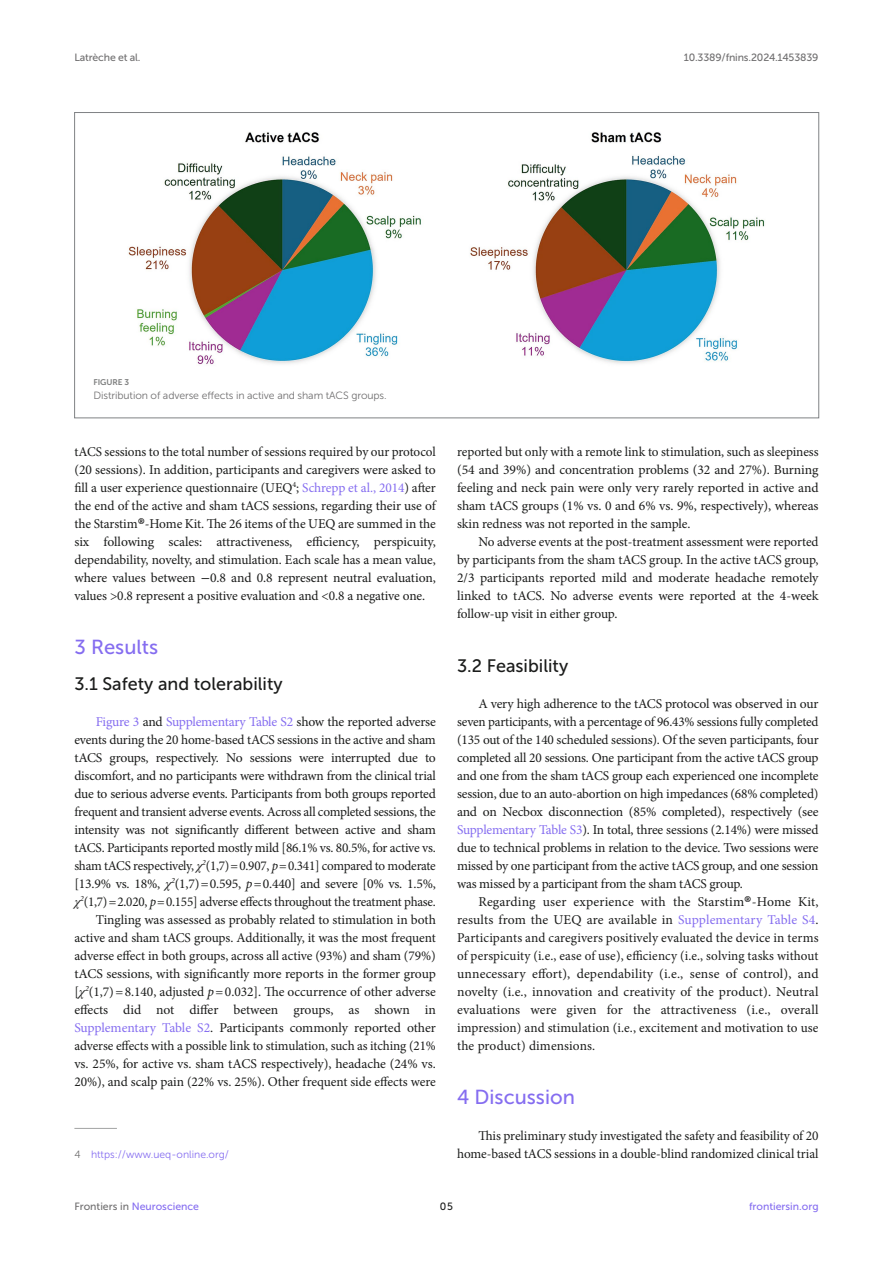
<style>
.page{position:relative;width:893px;height:1263px;background:#fff}
.page>*{position:absolute;margin:0;border:0;box-sizing:border-box;transform-origin:0 0}
.HEAD_1{font:20.25px "Museo Sans 500";color:#856df0}
.HEAD_2_after_HEAD_1{font:18px "Museo Sans 500";color:#1b1c1b}
.HEAD_2{font:18px "Museo Sans 500";color:#1b1c1b}
.TEXT_FLUSH{font:13.5px/18px "Minion Pro";letter-spacing:-.01em;color:#1b1c1b;text-align:justify}
.TEXT{font:13.5px/18px "Minion Pro";letter-spacing:-.005em;color:#1b1c1b;text-align:justify}
.FIG_LEG{font:10.5px "Museo Sans 300";letter-spacing:-.01em;color:#706f70}
.t1{font:10.5px "Museo Sans 500";letter-spacing:-.015em;color:#706f70}
.t2{font:10.5px "Museo Sans 500";color:#856df0}
.FOOTNOTE{font:10.5px "Museo Sans 300";color:#856df0}
.t3{font:10.5px "Museo Sans 500";color:#1b1c1b}
.FIG_HD{font:8.25px "Museo Sans 700";letter-spacing:-.01em;color:#7e7f7f}
.s1{color:#856df0}
.s2{font-size:22.5px;color:#000}
.s3{font-family:"STIX General"}
.s4{font-family:"STIX General";font-style:italic}
.s5{font-style:italic}
.s6{color:#706f70}
</style>
<div class="page">
<hr style="left:74px;top:1128px;width:43px;height:1px;background:#a2a3a3">
<img style="left:128px;top:132px;width:637px;height:233px">
<p class="t1" style="left:74px;top:51px;width:67px">Latrèche et al.</p>
<p class="t1" style="left:684px;top:51px;width:136px">10.3389/fnins.2024.1453839</p>
<p class="FIG_HD" style="left:94px;top:378px;width:37px">FIGURE 3</p>
<p class="FIG_LEG" style="left:94px;top:390px;width:295px">Distribution of adverse effects in active and sham tACS groups.</p>
<p class="TEXT_FLUSH" style="left:74px;top:443px;width:363px">tACS sessions to the total number of sessions required by our protocol (20 sessions). In addition, participants and caregivers were asked to fill a user experience questionnaire (UEQ<sup>4</sup>; <span class="s1">Schrepp et al., 2014</span>) after the end of the active and sham tACS sessions, regarding their use of the Starstim<span class="s2">®</span>-Home Kit. The 26 items of the UEQ are summed in the six following scales: attractiveness, efficiency, perspicuity, dependability, novelty, and stimulation. Each scale has a mean value, where values between <span class="s3">−</span>0.8 and 0.8 represent neutral evaluation, values &gt;0.8 represent a positive evaluation and &lt;0.8 a negative one.</p>
<p class="HEAD_1" style="left:74px;top:636px;width:85px">3 Results</p>
<p class="HEAD_2_after_HEAD_1" style="left:74px;top:674px;width:210px">3.1 Safety and tolerability</p>
<p class="TEXT_FLUSH" style="left:74px;top:713px;width:363px;text-indent:21px"><span class="s1">Figure 3</span> and <span class="s1">Supplementary Table S2</span> show the reported adverse events during the 20 home-based tACS sessions in the active and sham tACS groups, respectively. No sessions were interrupted due to discomfort, and no participants were withdrawn from the clinical trial due to serious adverse events. Participants from both groups reported frequent and transient adverse events. Across all completed sessions, the intensity was not significantly different between active and sham tACS. Participants reported mostly mild [86.1% vs. 80.5%, for active vs. sham tACS respectively, <span class="s4">χ</span><sup>2</sup>(1,7)=0.907, <span class="s5">p</span>=0.341] compared to moderate [13.9% vs. 18%, <span class="s4">χ</span><sup>2</sup>(1,7)=0.595, <span class="s5">p</span>=0.440] and severe [0% vs. 1.5%, <span class="s4">χ</span><sup>2</sup>(1,7)=2.020, <span class="s5">p</span>=0.155] adverse effects throughout the treatment phase.</p>
<p class="TEXT" style="left:74px;top:911px;width:363px;text-indent:21px">Tingling was assessed as probably related to stimulation in both active and sham tACS groups. Additionally, it was the most frequent adverse effect in both groups, across all active (93%) and sham (79%) tACS sessions, with significantly more reports in the former group [<span class="s4">χ</span><sup>2</sup>(1,7)=8.140, adjusted <span class="s5">p</span>=0.032]. The occurrence of other adverse effects did not differ between groups, as shown in <span class="s1">Supplementary Table S2</span>. Participants commonly reported other adverse effects with a possible link to stimulation, such as itching (21% vs. 25%, for active vs. sham tACS respectively), headache (24% vs.<br>20%), and scalp pain (22% vs. 25%). Other frequent side effects were</p>
<p class="FOOTNOTE" style="left:74px;top:1149px;width:156px"><span class="s6">4</span> https://www.ueq-online.org/</p>
<p class="TEXT" style="left:457px;top:443px;width:363px">reported but only with a remote link to stimulation, such as sleepiness (54 and 39%) and concentration problems (32 and 27%). Burning feeling and neck pain were only very rarely reported in active and sham tACS groups (1% vs. 0 and 6% vs. 9%, respectively), whereas skin redness was not reported in the sample.</p>
<p class="TEXT" style="left:457px;top:533px;width:363px;text-indent:21px">No adverse events at the post-treatment assessment were reported by participants from the sham tACS group. In the active tACS group, 2/3 participants reported mild and moderate headache remotely linked to tACS. No adverse events were reported at the 4-week follow-up visit in either group.</p>
<p class="HEAD_2" style="left:457px;top:656px;width:113px">3.2 Feasibility</p>
<p class="TEXT_FLUSH" style="left:457px;top:695px;width:363px;text-indent:21px">A very high adherence to the tACS protocol was observed in our seven participants, with a percentage of 96.43% sessions fully completed (135 out of the 140 scheduled sessions). Of the seven participants, four completed all 20 sessions. One participant from the active tACS group and one from the sham tACS group each experienced one incomplete session, due to an auto-abortion on high impedances (68% completed) and on Necbox disconnection (85% completed), respectively (see <span class="s1">Supplementary Table S3</span>). In total, three sessions (2.14%) were missed due to technical problems in relation to the device. Two sessions were missed by one participant from the active tACS group, and one session was missed by a participant from the sham tACS group.</p>
<p class="TEXT" style="left:457px;top:893px;width:363px;text-indent:21px">Regarding user experience with the Starstim<span class="s2">®</span>-Home Kit, results from the UEQ are available in <span class="s1">Supplementary Table S4</span>.<br>Participants and caregivers positively evaluated the device in terms of perspicuity (i.e., ease of use), efficiency (i.e., solving tasks without unnecessary effort), dependability (i.e., sense of control), and novelty (i.e., innovation and creativity of the product). Neutral evaluations were given for the attractiveness (i.e., overall impression) and stimulation (i.e., excitement and motivation to use the product) dimensions.</p>
<p class="HEAD_1" style="left:457px;top:1086px;width:119px">4 Discussion</p>
<p class="TEXT_FLUSH" style="left:457px;top:1127px;width:363px;text-align:right">This preliminary study investigated the safety and feasibility of 20 home-based tACS sessions in a double-blind randomized clinical trial</p>
<p class="t2" style="left:74px;top:1200px;width:126px"><span class="s6">Frontiers in</span> Neuroscience</p>
<p class="t3" style="left:440px;top:1200px;width:14px">05</p>
<p class="t2" style="left:749px;top:1200px;width:71px">frontiersin.org</p>
</div>
